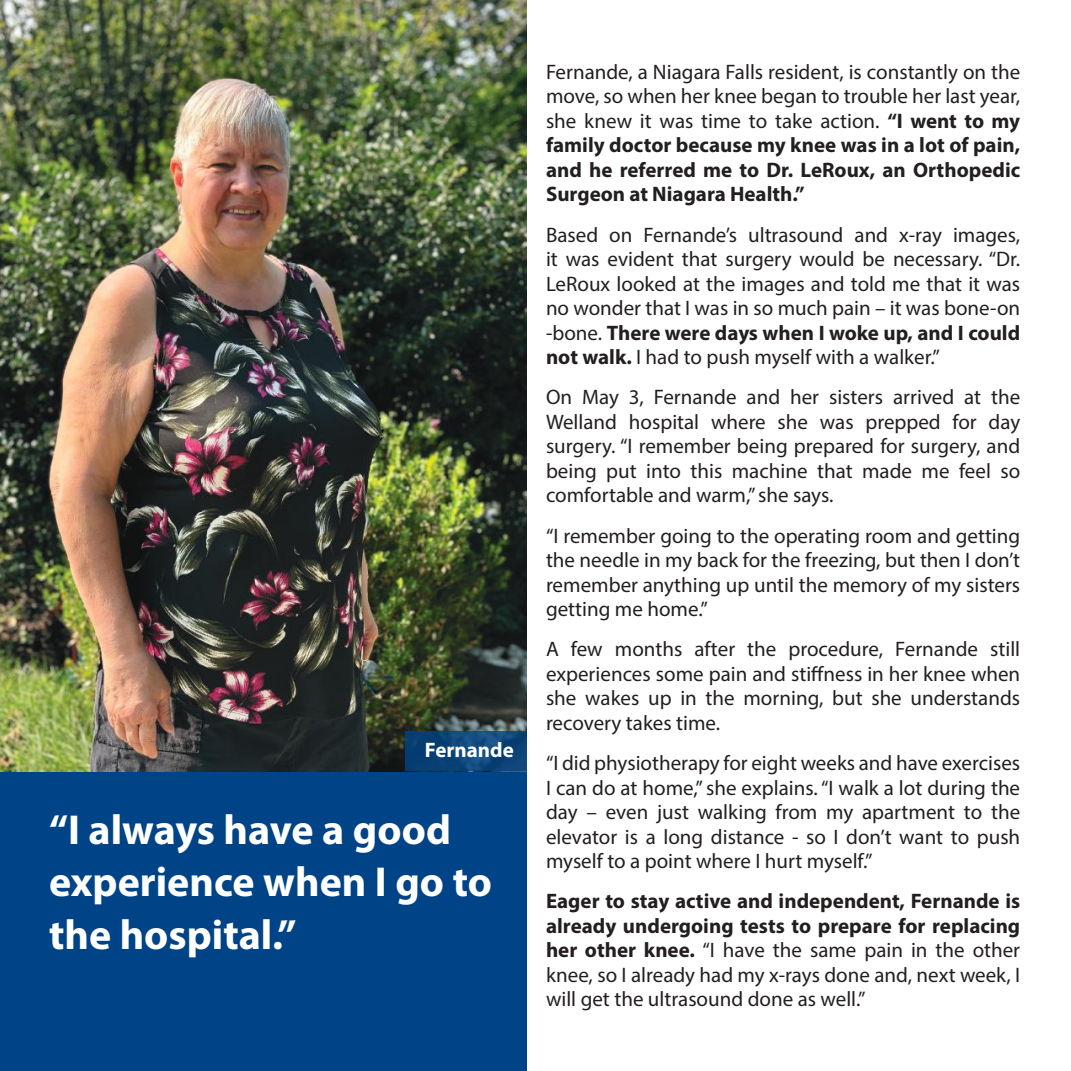
<style>
.page{position:relative;width:1071px;height:1071px;background:#fff}
.page>*{position:absolute;margin:0;border:0;box-sizing:border-box;transform-origin:0 0}
.t1{font:42px/52.5px "Myriad Variable Concept";color:#fff}
.t2{font:21px/24.5px "Myriad Pro";color:#241f1f;text-align:justify}
.t3{font:21px "Myriad Variable Concept";color:#fff}
.s1{font-weight:700}
</style>
<div class="page">
<div style="left:0;top:771px;width:527px;height:300px;background:#004487"></div>
<img style="left:0;top:0;width:527px;height:771px">
<svg style="left:405px;top:731px;width:122px;height:40px;background:#0c4479"></svg>
<p class="t3" style="left:425px;top:737px;width:90px">Fernande</p>
<h1 class="t1" style="left:49px;top:803px;width:445px">“I always have a good experience when I go to the hospital.”</h1>
<p class="t2" style="left:546px;top:59px;width:476px">Fernande, a Niagara Falls resident, is constantly on the move, so when her knee began to trouble her last year, she knew it was time to take action. <span class="s1">“I went to my family doctor because my knee was in a lot of pain, and he referred me to Dr. LeRoux, an Orthopedic Surgeon at Niagara Health.”</span></p>
<p class="t2" style="left:546px;top:222px;width:476px">Based on Fernande’s ultrasound and x-ray images, it was evident that surgery would be necessary. “Dr.<br>LeRoux looked at the images and told me that it was no wonder that I was in so much pain – it was bone-on -bone. <span class="s1">There were days when I woke up, and I could not walk.</span> I had to push myself with a walker.”</p>
<p class="t2" style="left:546px;top:385px;width:476px">On May 3, Fernande and her sisters arrived at the Welland hospital where she was prepped for day surgery. “I remember being prepared for surgery, and being put into this machine that made me feel so comfortable and warm,” she says.</p>
<p class="t2" style="left:546px;top:523px;width:476px">“I remember going to the operating room and getting the needle in my back for the freezing, but then I don’t remember anything up until the memory of my sisters getting me home.”</p>
<p class="t2" style="left:546px;top:637px;width:476px">A few months after the procedure, Fernande still experiences some pain and stiffness in her knee when she wakes up in the morning, but she understands recovery takes time.</p>
<p class="t2" style="left:546px;top:750px;width:476px">“I did physiotherapy for eight weeks and have exercises I can do at home,” she explains. “I walk a lot during the day – even just walking from my apartment to the elevator is a long distance - so I don’t want to push myself to a point where I hurt myself.”</p>
<p class="t2" style="left:546px;top:889px;width:476px"><span class="s1">Eager to stay active and independent, Fernande is already undergoing tests to prepare for replacing her other knee.</span> “I have the same pain in the other knee, so I already had my x-rays done and, next week, I will get the ultrasound done as well.”</p>
</div>
